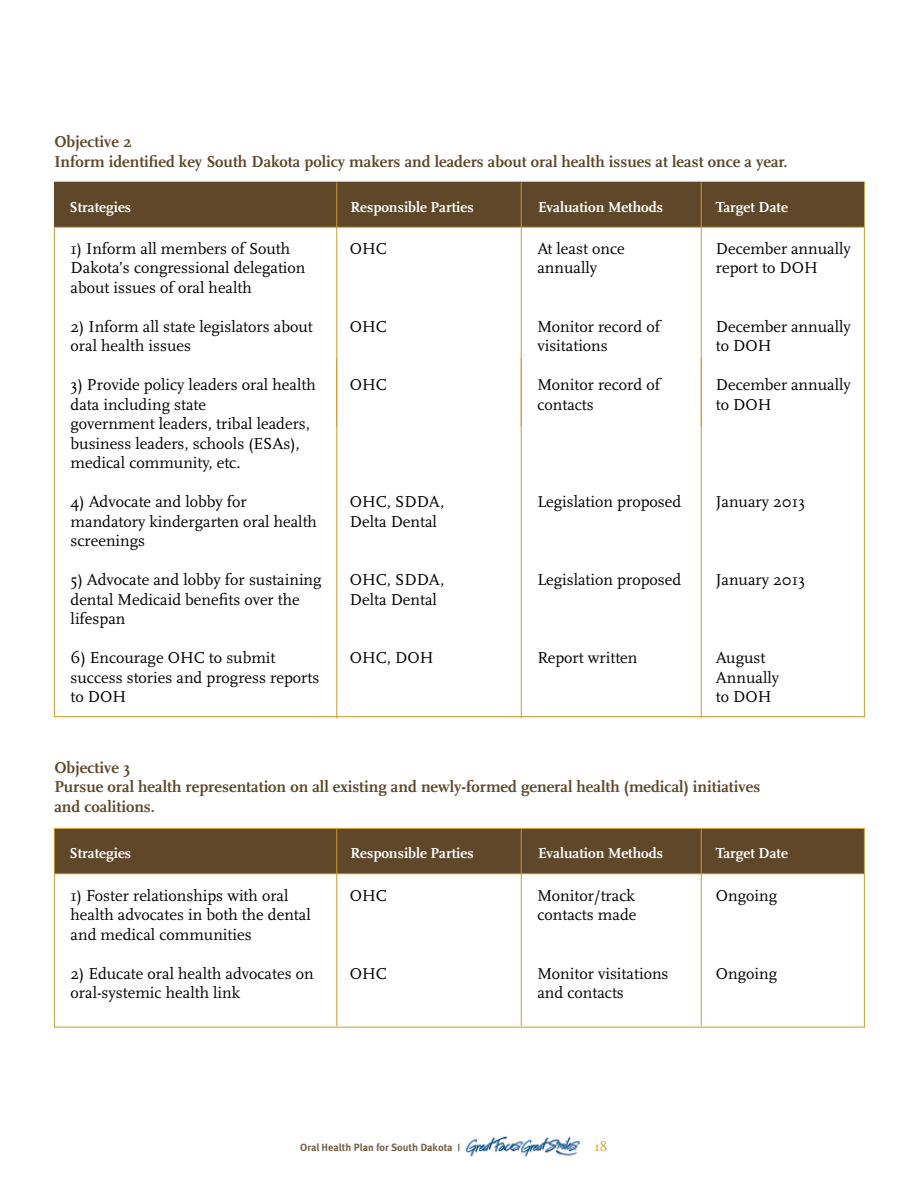
<style>
.page{position:relative;width:918px;height:1188px;background:#fff}
.page>*{position:absolute;margin:0;border:0;box-sizing:border-box;transform-origin:0 0}
.t1{font:16.5px/19.5px "Scala";color:#000}
.t2{font:700 16.5px/19.5px "Scala";color:#5f472a}
.t3{font:700 15px "Scala";color:#fff}
.t4{font:13.5px "Scala";color:#d09b2c}
.t5{font:700 10.5px "Meta";letter-spacing:.005em;color:#786047}
.s1{font-family:"Times";font-weight:400;color:#000}
</style>
<div class="page">
<hr style="left:701px;top:358px;width:1px;height:360px;background:#d09b2c">
<hr style="left:521px;top:358px;width:1px;height:360px;background:#d09b2c">
<hr style="left:336px;top:358px;width:1px;height:360px;background:#d09b2c">
<div style="left:54px;top:829px;width:810px;height:45px;background:#5f472a"></div>
<div style="left:54px;top:828px;width:811px;height:200px;border:1px solid #d09b2c"></div>
<hr style="left:701px;top:829px;width:1px;height:197px;background:#d09b2c">
<hr style="left:521px;top:829px;width:1px;height:197px;background:#d09b2c">
<hr style="left:336px;top:829px;width:1px;height:197px;background:#d09b2c">
<hr style="left:54px;top:873px;width:810px;height:1px;background:#d09b2c">
<img style="left:466px;top:1135px;width:114px;height:22px">
<div style="left:54px;top:182px;width:810px;height:45px;background:#5f472a"></div>
<hr style="left:701px;top:183px;width:1px;height:244px;background:#d09b2c">
<hr style="left:521px;top:183px;width:1px;height:244px;background:#d09b2c">
<hr style="left:336px;top:183px;width:1px;height:244px;background:#d09b2c">
<hr style="left:54px;top:227px;width:810px;height:1px;background:#d09b2c">
<p class="t2" style="left:54px;top:132px;width:735px">Objective 2<br>Inform identified key South Dakota policy makers and leaders about oral health issues at least once a year.</p>
<p class="t3" style="left:69px;top:198px;width:63px">Strategies</p>
<p class="t3" style="left:351px;top:198px;width:125px">Responsible Parties</p>
<p class="t3" style="left:538px;top:198px;width:127px">Evaluation Methods</p>
<p class="t3" style="left:716px;top:198px;width:74px">Target Date</p>
<p class="t1" style="left:71px;top:239px;width:236px">1) Inform all members of South<br>Dakota’s congressional delegation about issues of oral health</p>
<p class="t1" style="left:71px;top:317px;width:244px">2) Inform all state legislators about oral health issues</p>
<p class="t1" style="left:71px;top:375px;width:247px">3) Provide policy leaders oral health data including state<br>government leaders, tribal leaders, business leaders, schools (ESAs), medical community, etc.</p>
<p class="t1" style="left:71px;top:492px;width:248px">4) Advocate and lobby for mandatory kindergarten oral health screenings</p>
<p class="t1" style="left:71px;top:571px;width:253px">5) Advocate and lobby for sustaining dental Medicaid benefits over the lifespan</p>
<p class="t1" style="left:71px;top:649px;width:250px">6) Encourage OHC to submit success stories and progress reports to DOH</p>
<p class="t1" style="left:350px;top:239px;width:39px">OHC</p>
<p class="t1" style="left:350px;top:317px;width:39px">OHC</p>
<p class="t1" style="left:350px;top:376px;width:39px">OHC</p>
<p class="t1" style="left:350px;top:493px;width:96px">OHC, SDDA,<br>Delta Dental</p>
<p class="t1" style="left:350px;top:571px;width:96px">OHC, SDDA,<br>Delta Dental</p>
<p class="t1" style="left:350px;top:649px;width:85px">OHC, DOH</p>
<p class="t1" style="left:537px;top:239px;width:89px">At least once annually</p>
<p class="t1" style="left:716px;top:239px;width:137px">December annually report to DOH</p>
<p class="t1" style="left:537px;top:317px;width:124px">Monitor record of visitations</p>
<p class="t1" style="left:537px;top:376px;width:124px">Monitor record of contacts</p>
<p class="t1" style="left:716px;top:317px;width:137px">December annually to DOH</p>
<p class="t1" style="left:716px;top:376px;width:137px">December annually to DOH</p>
<p class="t1" style="left:537px;top:493px;width:145px">Legislation proposed</p>
<p class="t1" style="left:716px;top:493px;width:91px">January 2013</p>
<p class="t1" style="left:537px;top:571px;width:145px">Legislation proposed</p>
<p class="t1" style="left:716px;top:571px;width:91px">January 2013</p>
<p class="t1" style="left:537px;top:649px;width:102px">Report written</p>
<p class="t1" style="left:716px;top:649px;width:65px">August<br>Annually to DOH</p>
<p class="t2" style="left:54px;top:758px;width:707px">Objective 3<br>Pursue oral health representation on all existing and newly-formed general health (medical) initiatives and coalitions.</p>
<p class="t3" style="left:69px;top:845px;width:63px">Strategies</p>
<p class="t3" style="left:351px;top:845px;width:125px">Responsible Parties</p>
<p class="t3" style="left:538px;top:845px;width:127px">Evaluation Methods</p>
<p class="t3" style="left:716px;top:845px;width:74px">Target Date</p>
<p class="t1" style="left:71px;top:886px;width:242px">1) Foster relationships with oral health advocates in both the dental and medical communities</p>
<p class="t1" style="left:71px;top:964px;width:245px">2) Educate oral health advocates on oral-systemic health link</p>
<p class="t1" style="left:537px;top:886px;width:101px">Monitor/track contacts made</p>
<p class="t1" style="left:716px;top:886px;width:63px">Ongoing</p>
<p class="t1" style="left:350px;top:886px;width:39px">OHC</p>
<p class="t1" style="left:537px;top:964px;width:133px">Monitor visitations and contacts</p>
<p class="t1" style="left:716px;top:964px;width:63px">Ongoing</p>
<p class="t1" style="left:350px;top:964px;width:39px">OHC</p>
<p class="t5" style="left:300px;top:1141px;width:161px">Oral Health Plan for South Dakota <span class="s1">|</span></p>
<p class="t4" style="left:595px;top:1139px;width:14px">18</p>
</div>
